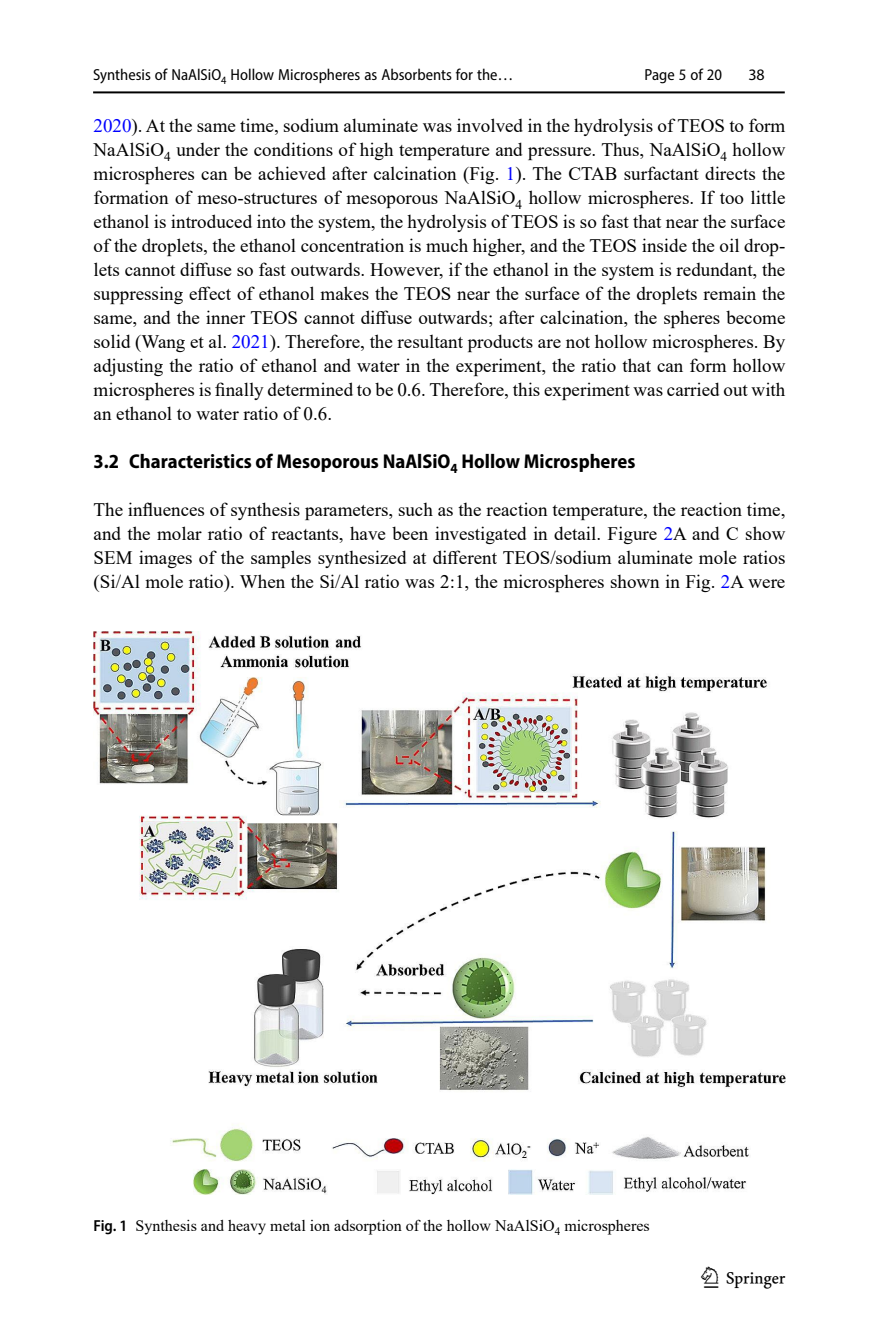
<style>
.page{position:relative;width:879px;height:1333px;background:#fff}
.page>*{position:absolute;margin:0;border:0;box-sizing:border-box;transform-origin:0 0}
.t1{font:30px "Springnew";color:#000}
.Head_2{font:700 semi-condensed 20px "Myriad Pro";color:#000}
.Body_Text{font:19px/24px "Times New Roman";color:#000;text-align:justify}
.Figure_Caption{font:16px "Times New Roman";color:#000}
.t2{font:semi-condensed 16px "Myriad Pro";color:#000}
.t3{font:16px "Myriad Pro";color:#000}
.s1{color:#00f}
.s2{font-family:"Myriad Pro";font-weight:600;font-stretch:semi-condensed}
</style>
<div class="page">
<hr style="left:93px;top:91px;width:692px;height:2px;background:#000">
<img style="left:94px;top:631px;width:691px;height:563px">
<p class="t2" style="left:93px;top:65px;width:422px">Synthesis of NaAlSiO<sub>4</sub> Hollow Microspheres as Absorbents for the…</p>
<p class="Body_Text" style="left:94px;top:113px;width:693px"><span class="s1">2020</span>). At the same time, sodium aluminate was involved in the hydrolysis of TEOS to form NaAlSiO<sub>4</sub> under the conditions of high temperature and pressure. Thus, NaAlSiO<sub>4</sub> hollow microspheres can be achieved after calcination (Fig. <span class="s1">1</span>). The CTAB surfactant directs the formation of meso-structures of mesoporous NaAlSiO<sub>4</sub> hollow microspheres. If too little ethanol is introduced into the system, the hydrolysis of TEOS is so fast that near the surface of the droplets, the ethanol concentration is much higher, and the TEOS inside the oil drop&shy;lets cannot diffuse so fast outwards. However, if the ethanol in the system is redundant, the suppressing effect of ethanol makes the TEOS near the surface of the droplets remain the same, and the inner TEOS cannot diffuse outwards; after calcination, the spheres become solid (Wang et al. <span class="s1">2021</span>). Therefore, the resultant products are not hollow microspheres. By adjusting the ratio of ethanol and water in the experiment, the ratio that can form hollow microspheres is finally determined to be 0.6. Therefore, this experiment was carried out with an ethanol to water ratio of 0.6.</p>
<p class="Head_2" style="left:94px;top:448px;width:543px">3.2 Characteristics of Mesoporous NaAlSiO<sub>4</sub> Hollow Microspheres</p>
<p class="Body_Text" style="left:94px;top:497px;width:693px">The influences of synthesis parameters, such as the reaction temperature, the reaction time, and the molar ratio of reactants, have been investigated in detail. Figure <span class="s1">2</span>A and C show SEM images of the samples synthesized at different TEOS/sodium aluminate mole ratios (Si/Al mole ratio). When the Si/Al ratio was 2:1, the microspheres shown in Fig. <span class="s1">2</span>A were</p>
<p class="t2" style="left:644px;top:65px;width:79px">Page 5 of 20</p>
<p class="t3" style="left:748px;top:65px;width:18px">38</p>
<p class="Figure_Caption" style="left:94px;top:1214px;width:557px"><span class="s2">Fig. 1</span> Synthesis and heavy metal ion adsorption of the hollow NaAlSiO<sub>4</sub> microspheres</p>
<h1 class="t1" style="left:704px;top:1260px;width:83px">1 3</h1>
</div>
